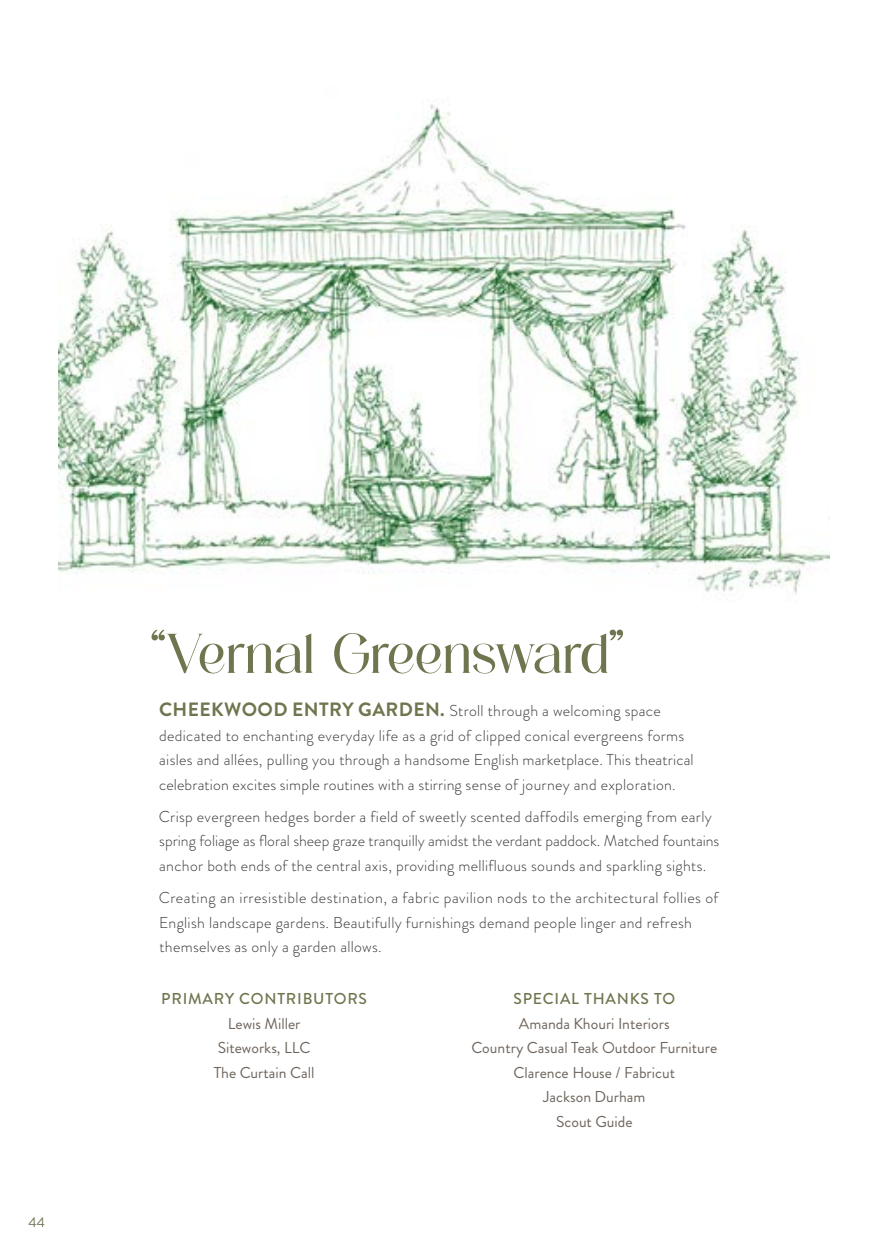
<style>
.page{position:relative;width:882px;height:1260px;background:#fff}
.page>*{position:absolute;margin:0;border:0;box-sizing:border-box;transform-origin:0 0}
.t1{font:59.5px "Solenoidal";color:#70754f}
.t2{font:300 15.75px/24.5px "Brandon Grotesque";letter-spacing:.02em;color:#383736}
.t3{font:15.75px/24.5px "Brandon Grotesque";color:#6e645c;text-align:center}
.t4{font:500 15.75px "Brandon Grotesque";letter-spacing:.05em;color:#70754f}
.t5{font:14px "Brandon Grotesque";color:#70754f}
.s1{font-weight:700;font-size:19.25px;color:#70754f}
</style>
<div class="page">
<img style="left:59px;top:104px;width:771px;height:490px">
<p class="t5" style="left:29px;top:1213px;width:18px">44</p>
<h1 class="t1" style="left:150px;top:622px;width:477px">“Vernal Greensward”</h1>
<p class="t2" style="left:159px;top:698px;width:536px"><span class="s1">CHEEKWOOD ENTRY GARDEN.</span> Stroll through a welcoming space dedicated to enchanting everyday life as a grid of clipped conical evergreens forms aisles and allées, pulling you through a handsome English marketplace. This theatrical celebration excites simple routines with a stirring sense of journey and exploration.</p>
<p class="t2" style="left:159px;top:804px;width:562px">Crisp evergreen hedges border a field of sweetly scented daffodils emerging from early spring foliage as floral sheep graze tranquilly amidst the verdant paddock. Matched fountains anchor both ends of the central axis, providing mellifluous sounds and sparkling sights.</p>
<p class="t2" style="left:159px;top:886px;width:561px">Creating an irresistible destination, a fabric pavilion nods to the architectural follies of<br>English landscape gardens. Beautifully furnishings demand people linger and refresh themselves as only a garden allows.</p>
<p class="t4" style="left:161px;top:988px;width:207px">PRIMARY CONTRIBUTORS</p>
<p class="t3" style="left:214px;top:1011px;width:102px">Lewis Miller<br>Siteworks, LLC<br>The Curtain Call</p>
<p class="t4" style="left:513px;top:988px;width:163px">SPECIAL THANKS TO</p>
<p class="t3" style="left:471px;top:1011px;width:247px">Amanda Khouri Interiors<br>Country Casual Teak Outdoor Furniture<br>Clarence House / Fabricut<br>Jackson Durham<br>Scout Guide</p>
</div>
